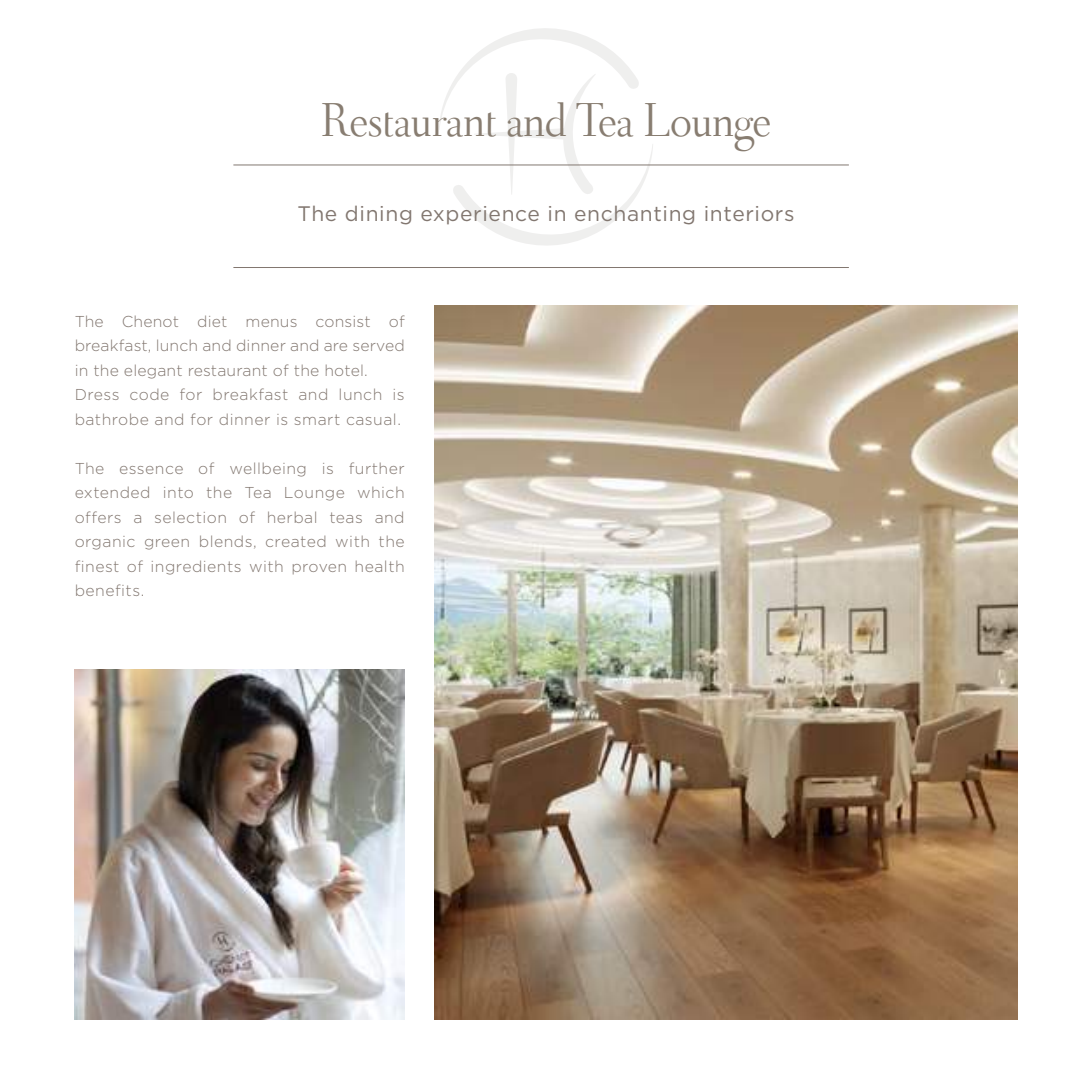
<style>
.page{position:relative;width:1092px;height:1092px;background:#fff}
.page>*{position:absolute;margin:0;border:0;box-sizing:border-box;transform-origin:0 0}
.t1{font:49px "Didot Headline";color:#887d71}
.t2{font:21px "Gotham";letter-spacing:.03em;color:#827770}
.t3{font:300 15.75px/24.5px "Gotham";letter-spacing:.015em;color:#827770}
</style>
<div class="page">
<img style="left:434px;top:305px;width:583px;height:714px">
<img style="left:74px;top:669px;width:330px;height:350px">
<svg style="left:439px;top:28px;width:214px;height:218px"></svg>
<hr style="left:233px;top:164px;width:615px;height:1px;background:#827770">
<hr style="left:233px;top:267px;width:615px;height:1px;background:#827770">
<h1 class="t1" style="left:321px;top:87px;width:451px">Restaurant and Tea Lounge</h1>
<h2 class="t2" style="left:297px;top:200px;width:498px">The dining experience in enchanting interiors</h2>
<p class="t3" style="left:75px;top:308px;width:331px">The Chenot diet menus consist of breakfast, lunch and dinner and are served in the elegant restaurant of the hotel.<br>Dress code for breakfast and lunch is bathrobe and for dinner is smart casual.</p>
<p class="t3" style="left:75px;top:455px;width:331px;text-align:justify">The essence of wellbeing is further extended into the Tea Lounge which offers a selection of herbal teas and organic green blends, created with the finest of ingredients with proven health benefits.</p>
</div>
